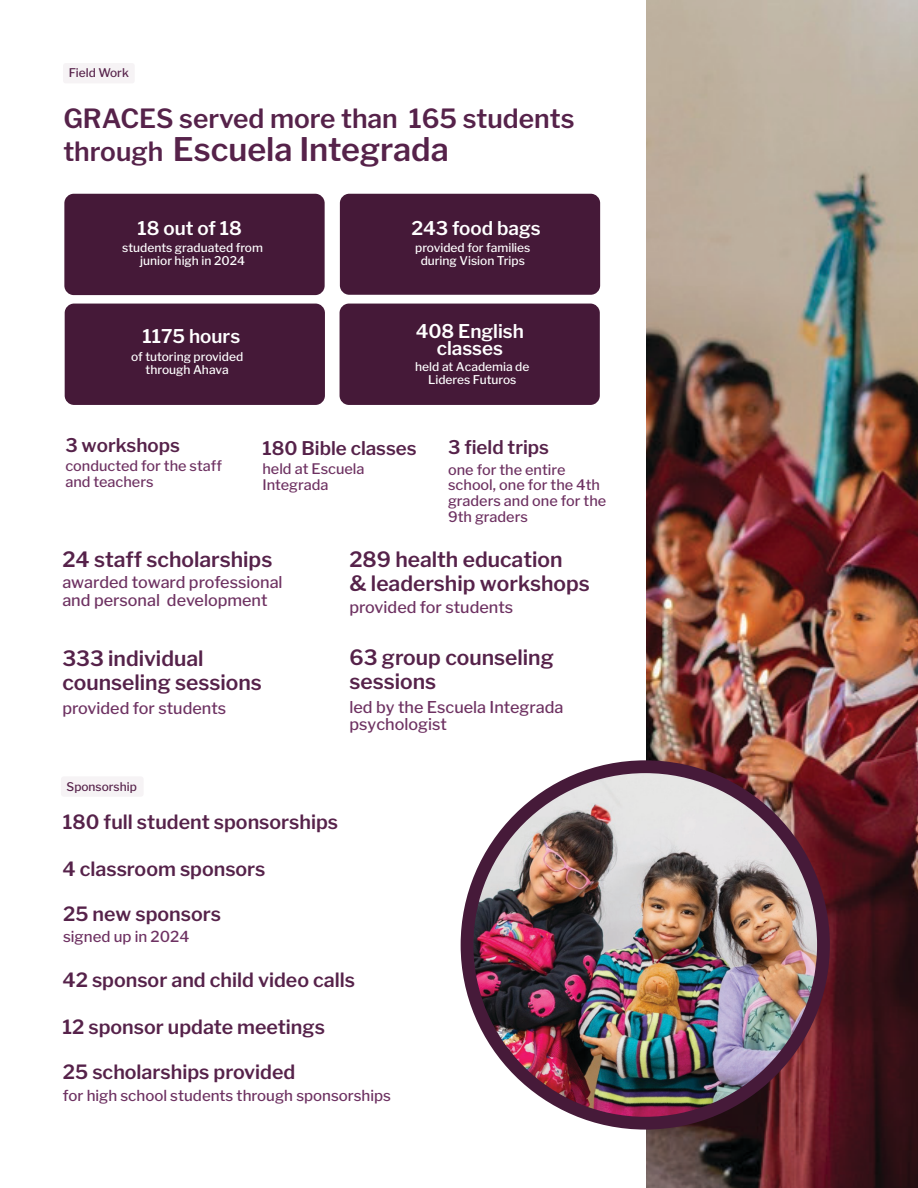
<style>
.page{position:relative;width:918px;height:1188px;background:#fff}
.page>*{position:absolute;margin:0;border:0;box-sizing:border-box;transform-origin:0 0}
.t1{font:600 32.25px "Libre Franklin";color:#56224a}
.t2{font:600 26.25px "Libre Franklin";color:#56224a}
.t3{font:600 21px/24px "Libre Franklin";color:#56224a}
.t4{font:600 19.5px "Libre Franklin";color:#56224a}
.t5{font:600 18.9px/17.9px "Libre Franklin";color:#fff;text-align:center}
.t6{font:600 18.75px "Libre Franklin";color:#56224a}
.t7{font:500 16.2px/17.5px "Libre Franklin";color:#6e3262}
.t8{font:500 15px "Libre Franklin";color:#6e3262}
.t9{font:500 14.4px/15.6px "Libre Franklin";color:#6e3262}
.t10{font:500 12px/13px "Libre Franklin";color:#fff;text-align:center}
.t11{font:500 11.85px "Libre Franklin";color:#56224a}
.s1{font-size:26.25px}
</style>
<div class="page">
<div style="left:64px;top:194px;width:261px;height:101px;background:#451938;border-radius:9px"></div>
<div style="left:340px;top:194px;width:260px;height:101px;background:#451938;border-radius:9px"></div>
<div style="left:65px;top:304px;width:260px;height:101px;background:#451938;border-radius:9px"></div>
<div style="left:340px;top:304px;width:260px;height:101px;background:#451938;border-radius:9px"></div>
<div style="left:63px;top:63px;width:72px;height:20px;background:#f6f3f5;border-radius:3px"></div>
<div style="left:61px;top:776px;width:83px;height:21px;background:#f6f3f5;border-radius:3px"></div>
<img style="left:646px;top:0;width:272px;height:1188px">
<img style="left:467px;top:767px;width:356px;height:356px;border-radius:178px">
<div style="left:461px;top:760px;width:369px;height:370px;border:13px solid #461a39;border-radius:50%"></div>
<p class="t11" style="left:69px;top:66px;width:62px">Field Work</p>
<h2 class="t2" style="left:63px;top:103px;width:513px">GRACES served more than 165 students</h2>
<h1 class="t1" style="left:63px;top:129px;width:387px"><span class="s1">through</span> Escuela Integrada</h1>
<h3 class="t5" style="left:137px;top:219px;width:106px">18 out of 18</h3>
<h3 class="t5" style="left:411px;top:220px;width:131px">243 food bags</h3>
<p class="t10" style="left:122px;top:241px;width:142px">students graduated from junior high in 2024</p>
<p class="t10" style="left:415px;top:241px;width:117px">provided for families during Vision Trips</p>
<h3 class="t5" style="left:142px;top:327px;width:99px">1175 hours</h3>
<p class="t10" style="left:131px;top:350px;width:114px">of tutoring provided through Ahava</p>
<h3 class="t5" style="left:416px;top:322px;width:110px">408 English classes</h3>
<p class="t10" style="left:415px;top:360px;width:116px">held at Academia de<br>Lideres Futuros</p>
<h3 class="t6" style="left:65px;top:434px;width:116px">3 workshops</h3>
<h3 class="t6" style="left:262px;top:437px;width:156px">180 Bible classes</h3>
<h3 class="t6" style="left:448px;top:436px;width:102px">3 field trips</h3>
<p class="t9" style="left:65px;top:458px;width:158px">conducted for the staff and teachers</p>
<p class="t9" style="left:448px;top:462px;width:160px">one for the entire school, one for the 4th graders and one for the<br>9th graders</p>
<p class="t9" style="left:262px;top:461px;width:104px">held at Escuela<br>Integrada</p>
<h3 class="t3" style="left:62px;top:548px;width:211px">24 staff scholarships</h3>
<h3 class="t3" style="left:349px;top:548px;width:215px">289 health education</h3>
<h3 class="t7" style="left:62px;top:574px;width:222px">awarded toward professional</h3>
<h3 class="t3" style="left:349px;top:572px;width:242px">&amp; leadership workshops</h3>
<h3 class="t7" style="left:62px;top:591px;width:207px">and personal development</h3>
<h3 class="t7" style="left:349px;top:598px;width:165px">provided for students</h3>
<h3 class="t3" style="left:62px;top:646px;width:201px">333 individual counseling sessions</h3>
<h3 class="t7" style="left:62px;top:699px;width:165px">provided for students</h3>
<h3 class="t3" style="left:350px;top:646px;width:206px">63 group counseling sessions</h3>
<h3 class="t7" style="left:350px;top:698px;width:215px">led by the Escuela Integrada psychologist</h3>
<p class="t11" style="left:67px;top:779px;width:72px">Sponsorship</p>
<h3 class="t4" style="left:63px;top:810px;width:277px">180 full student sponsorships</h3>
<h3 class="t4" style="left:63px;top:857px;width:205px">4 classroom sponsors</h3>
<h3 class="t4" style="left:63px;top:902px;width:159px">25 new sponsors</h3>
<p class="t8" style="left:63px;top:928px;width:128px">signed up in 2024</p>
<h3 class="t4" style="left:63px;top:968px;width:294px">42 sponsor and child video calls</h3>
<h3 class="t4" style="left:63px;top:1015px;width:264px">12 sponsor update meetings</h3>
<h3 class="t4" style="left:63px;top:1060px;width:234px">25 scholarships provided</h3>
<p class="t8" style="left:63px;top:1086px;width:330px">for high school students through sponsorships</p>
</div>
